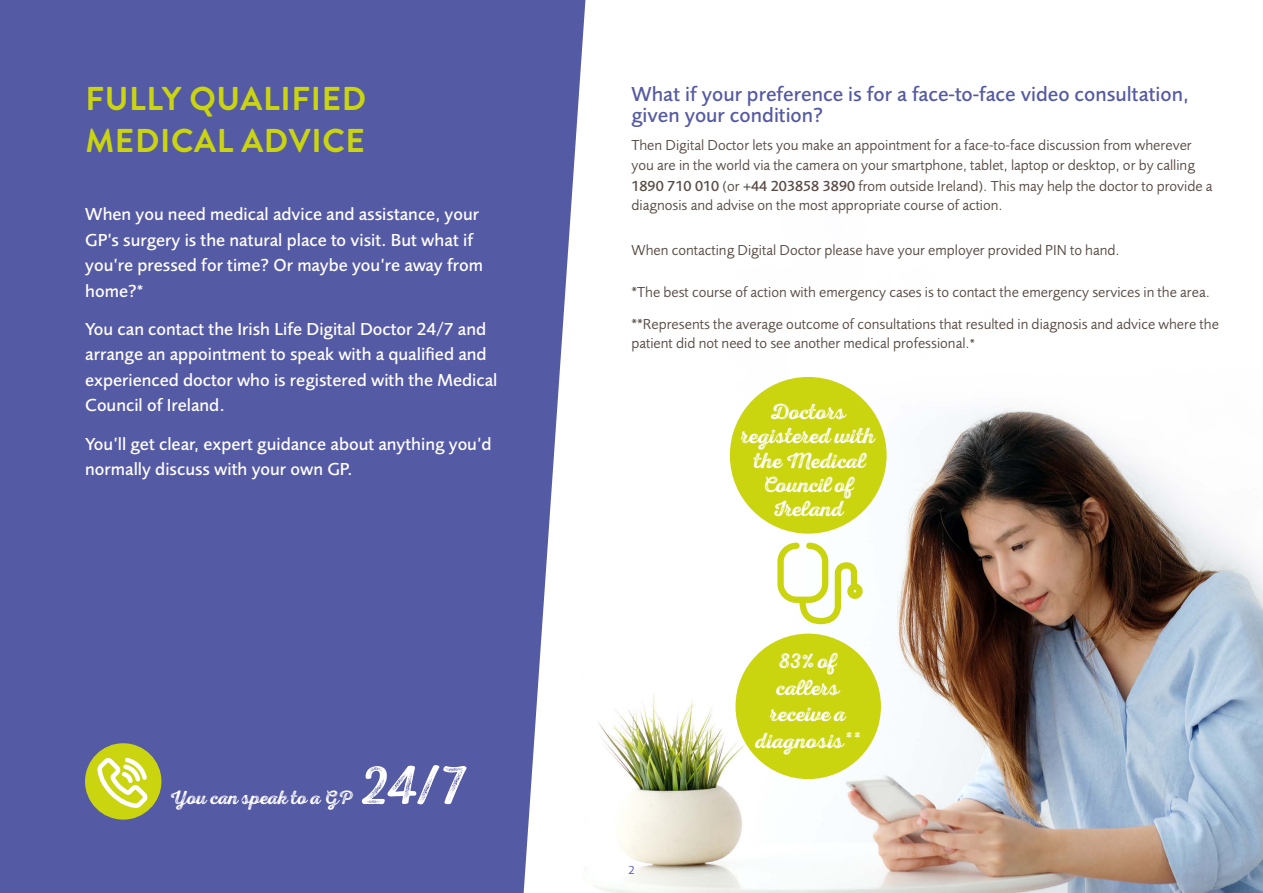
<style>
.page{position:relative;width:1263px;height:893px;background:#fff}
.page>*{position:absolute;margin:0;border:0;box-sizing:border-box;transform-origin:0 0}
.t1{font:57px "Nexa Rust Script S 03";color:#fff}
.t2{font:700 33px/42px "Brandon Grotesque";letter-spacing:.02em;color:#cad510}
.t3{font:22.05px/24.3px "Nexa Rust Script S 03";color:#fff;text-align:center}
.t4{font:500 21px/21px "Foundry Sans";color:#555aa4}
.t5{font:19.5px "Nexa Rust Script S 03";color:#fff}
.t6{font:500 18px/25.5px "Foundry Sans";color:#fff}
.t7{font:15px/19.5px "Foundry Sans";color:#584b44}
.t8{font:12px "Foundry Sans";color:#555aa4}
.s1{font-weight:500}
.s2{font-size:13.5px}
</style>
<div class="page">
<img style="left:585px;top:0;width:678px;height:893px">
<div style="left:0;top:0;width:585px;height:893px;background:#555aa4"></div>
<div style="left:85px;top:743px;width:76px;height:77px;background:#cad510;border-radius:50%"></div>
<svg style="left:98px;top:754px;width:54px;height:58px"></svg>
<svg style="left:774px;top:539px;width:92px;height:88px"></svg>
<div style="left:735px;top:634px;width:146px;height:145px;background:#cad510;border-radius:50%"></div>
<div style="left:730px;top:377px;width:156px;height:157px;background:#cad510;border-radius:50%"></div>
<h2 class="t2" style="left:85px;top:78px;width:282px">FULLY QUALIFIED<br>MEDICAL ADVICE</h2>
<p class="t6" style="left:85px;top:202px;width:399px">When you need medical advice and assistance, your GP’s surgery is the natural place to visit. But what if you’re pressed for time? Or maybe you’re away from home?*</p>
<p class="t6" style="left:85px;top:316px;width:414px">You can contact the Irish Life Digital Doctor 24/7 and arrange an appointment to speak with a qualified and experienced doctor who is registered with the Medical Council of Ireland.</p>
<p class="t6" style="left:85px;top:431px;width:408px">You’ll get clear, expert guidance about anything you’d normally discuss with your own GP.</p>
<h3 class="t5" style="left:170px;top:786px;width:184px">You can speak to a GP</h3>
<h1 class="t1" style="left:362px;top:751px;width:105px">24/7</h1>
<h3 class="t4" style="left:631px;top:84px;width:559px">What if your preference is for a face-to-face video consultation, given your condition?</h3>
<p class="t7" style="left:631px;top:136px;width:565px">Then Digital Doctor lets you make an appointment for a face-to-face discussion from wherever you are in the world via the camera on your smartphone, tablet, laptop or desktop, or by calling</p>
<p class="t7" style="left:631px;top:176px;width:583px"><span class="s1">1890 710 010</span> (or <span class="s1">+44 203858 3890</span> from outside Ireland). This may help the doctor to provide a diagnosis and advise on the most appropriate course of action.</p>
<p class="t7" style="left:631px;top:241px;width:490px">When contacting Digital Doctor please have your employer provided PIN to hand.</p>
<p class="t7" style="left:631px;top:276px;width:589px;line-height:32.2px">*The best course of action with emergency cases is to contact the emergency services in the area. **Represents the average outcome of consultations that resulted in diagnosis and advice where the</p>
<p class="t7" style="left:631px;top:334px;width:345px">patient did not need to see another medical professional.<span class="s2">*</span></p>
<h3 class="t3" style="left:741px;top:399px;width:135px">Doctors registered with the Medical<br>Council of<br>Ireland</h3>
<p class="t8" style="left:628px;top:863px;width:8px">2</p>
<h3 class="t3" style="left:756px;top:647px;width:106px;line-height:26.5px">83% of callers receive a diagnosis**</h3>
</div>
